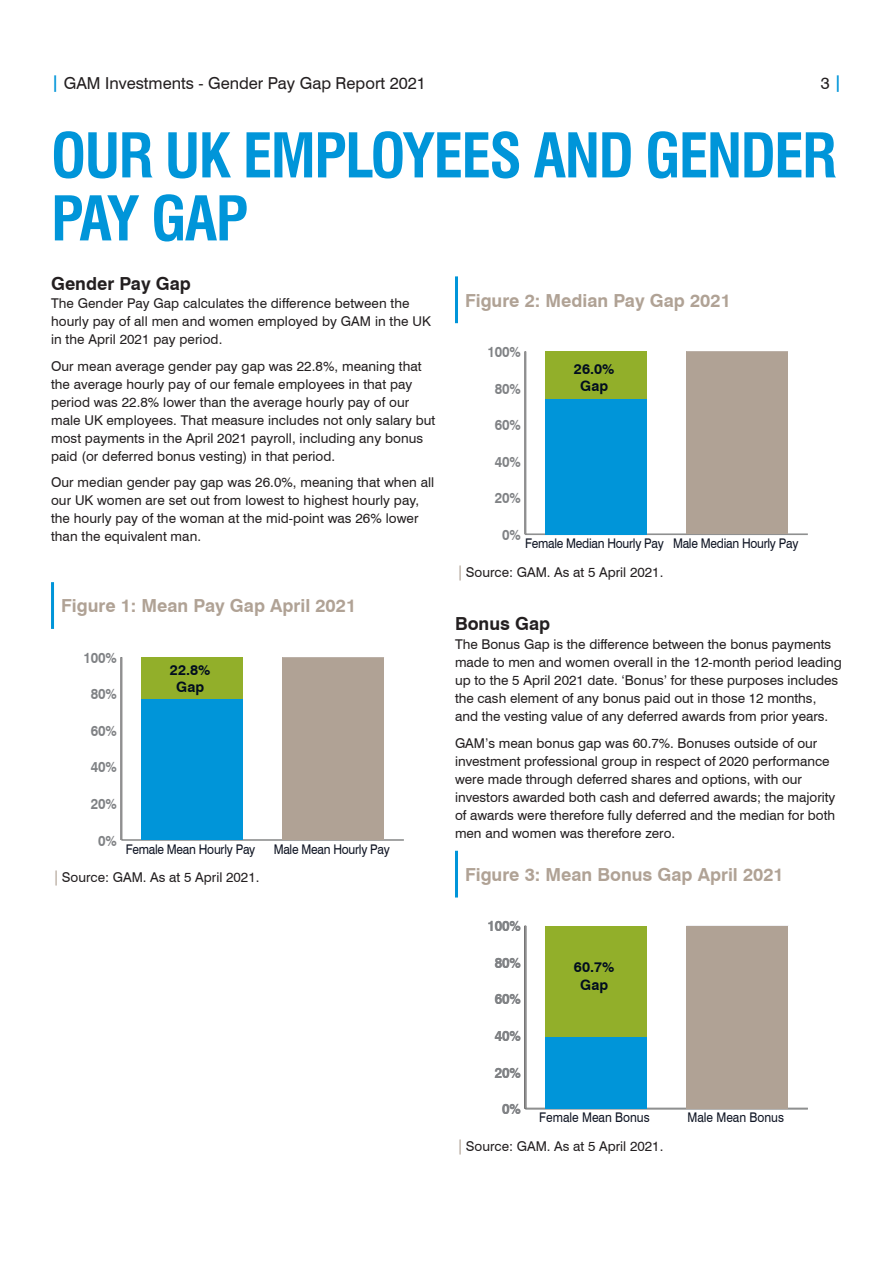
<style>
.page{position:relative;width:893px;height:1263px;background:#fff}
.page>*{position:absolute;margin:0;border:0;box-sizing:border-box;transform-origin:0 0}
.t1{font:700 condensed 60px/63px "Swiss 721 BT";letter-spacing:-.03em;color:#0095d9}
.t2{font:700 18px "Swiss 721 BT";color:#b0a295}
.SUBTITLE{font:700 18px "Swiss 721 BT";color:#231f20}
.BULLET_POINTS{font:700 18px "Swiss 721 BT";color:#231f20}
.t3{font:16.5px "Swiss 721 BT";color:#231f20}
.t4{font:700 14.7px "Swiss 721 BT";letter-spacing:-.01em;color:#808285;scale:.9 1}
.t5{font:700 14.25px/17.1px "Swiss 721 BT";color:#010d1f;text-align:center}
.BODY_text{font:13.5px/18px "Swiss 721 BT";letter-spacing:.005em;color:#231f20}
.BULLET_POINTS-2{font:13.5px/18px "Swiss 721 BT";color:#231f20}
.t6{font:13.35px "Swiss 721 BT";letter-spacing:-.02em;color:#0f1524;scale:.9 1}
.t7{font:13.35px "Swiss 721 BT";color:#0f1524;scale:.9 1}
.s1{font-weight:700;color:#0095d9}
.s2{font-size:15px;color:#b0a295}
</style>
<div class="page">
<hr style="left:51px;top:582px;width:3px;height:47px;background:#0095d9">
<hr style="left:121px;top:839px;width:283px;height:2px;background:#8f9090">
<hr style="left:121px;top:657px;width:1px;height:183px;background:#8f9090">
<div style="left:141px;top:699px;width:102px;height:141px;background:#0095d9"></div>
<div style="left:282px;top:657px;width:102px;height:183px;background:#b0a295"></div>
<div style="left:141px;top:657px;width:102px;height:42px;background:#92af2a"></div>
<hr style="left:455px;top:276px;width:3px;height:47px;background:#0095d9">
<hr style="left:525px;top:533px;width:283px;height:2px;background:#8f9090">
<hr style="left:524px;top:351px;width:2px;height:183px;background:#8f9090">
<div style="left:545px;top:399px;width:102px;height:135px;background:#0095d9"></div>
<div style="left:686px;top:351px;width:102px;height:183px;background:#b0a295"></div>
<div style="left:545px;top:351px;width:102px;height:48px;background:#92af2a"></div>
<hr style="left:455px;top:851px;width:3px;height:46px;background:#0095d9">
<hr style="left:525px;top:1108px;width:283px;height:1px;background:#8f9090">
<hr style="left:524px;top:926px;width:2px;height:182px;background:#8f9090">
<div style="left:545px;top:1037px;width:102px;height:71px;background:#0095d9"></div>
<div style="left:686px;top:926px;width:102px;height:182px;background:#b0a295"></div>
<div style="left:545px;top:926px;width:102px;height:111px;background:#92af2a"></div>
<p class="t3" style="left:51px;top:73px;width:376px"><span class="s1">|</span> GAM Investments - Gender Pay Gap Report 2021</p>
<p class="t3" style="left:821px;top:73px;width:23px">3 <span class="s1">|</span></p>
<p class="t1" style="left:51px;top:124px;width:787px">OUR UK EMPLOYEES AND GENDER<br>PAY GAP</p>
<p class="SUBTITLE" style="left:51px;top:273px;width:141px">Gender Pay Gap</p>
<p class="BODY_text" style="left:51px;top:294px;width:381px">The Gender Pay Gap calculates the difference between the hourly pay of all men and women employed by GAM in the UK in the April 2021 pay period.</p>
<p class="BODY_text" style="left:51px;top:357px;width:386px">Our mean average gender pay gap was 22.8%, meaning that the average hourly pay of our female employees in that pay period was 22.8% lower than the average hourly pay of our male UK employees. That measure includes not only salary but most payments in the April 2021 payroll, including any bonus paid (or deferred bonus vesting) in that period.</p>
<p class="BODY_text" style="left:51px;top:473px;width:385px">Our median gender pay gap was 26.0%, meaning that when all our UK women are set out from lowest to highest hourly pay, the hourly pay of the woman at the mid-point was 26% lower than the equivalent man.</p>
<p class="t2" style="left:465px;top:289px;width:267px">Figure 2: Median Pay Gap 2021</p>
<p class="t4" style="left:487px;top:343px;width:39px">100%</p>
<p class="t5" style="left:574px;top:360px;width:42px">26.0%<br>Gap</p>
<p class="t4" style="left:495px;top:379px;width:31px">80%</p>
<p class="t4" style="left:495px;top:416px;width:31px">60%</p>
<p class="t4" style="left:495px;top:452px;width:31px">40%</p>
<p class="t4" style="left:495px;top:489px;width:31px">20%</p>
<p class="t4" style="left:502px;top:526px;width:22px">0%</p>
<p class="t6" style="left:525px;top:535px;width:305px">Female Median Hourly Pay Male Median Hourly Pay</p>
<p class="t2" style="left:61px;top:595px;width:297px">Figure 1: Mean Pay Gap April 2021</p>
<p class="t4" style="left:83px;top:649px;width:39px">100%</p>
<p class="t4" style="left:91px;top:685px;width:31px">80%</p>
<p class="t4" style="left:91px;top:722px;width:31px">60%</p>
<p class="t4" style="left:91px;top:758px;width:31px">40%</p>
<p class="t4" style="left:91px;top:795px;width:31px">20%</p>
<p class="t5" style="left:170px;top:661px;width:42px">22.8%<br>Gap</p>
<p class="t4" style="left:98px;top:831px;width:22px">0%</p>
<p class="t6" style="left:126px;top:841px;width:146px">Female Mean Hourly Pay</p>
<p class="t6" style="left:274px;top:841px;width:131px">Male Mean Hourly Pay</p>
<p class="BODY_text" style="left:53px;top:868px;width:208px"><span class="s2">|</span>Source: GAM. As at 5 April 2021.</p>
<p class="BULLET_POINTS-2" style="left:456px;top:563px;width:208px"><span class="s2">|</span>Source: GAM. As at 5 April 2021.</p>
<p class="BULLET_POINTS" style="left:455px;top:612px;width:97px">Bonus Gap</p>
<p class="BULLET_POINTS-2" style="left:455px;top:635px;width:388px">The Bonus Gap is the difference between the bonus payments made to men and women overall in the 12-month period leading up to the 5 April 2021 date. ‘Bonus’ for these purposes includes the cash element of any bonus paid out in those 12 months, and the vesting value of any deferred awards from prior years.</p>
<p class="BULLET_POINTS-2" style="left:455px;top:734px;width:382px">GAM’s mean bonus gap was 60.7%. Bonuses outside of our investment professional group in respect of 2020 performance were made through deferred shares and options, with our investors awarded both cash and deferred awards; the majority of awards were therefore fully deferred and the median for both men and women was therefore zero.</p>
<p class="t2" style="left:465px;top:864px;width:320px">Figure 3: Mean Bonus Gap April 2021</p>
<p class="t4" style="left:487px;top:917px;width:39px">100%</p>
<p class="t4" style="left:495px;top:954px;width:31px">80%</p>
<p class="t4" style="left:495px;top:990px;width:31px">60%</p>
<p class="t4" style="left:495px;top:1027px;width:31px">40%</p>
<p class="t4" style="left:495px;top:1063px;width:31px">20%</p>
<p class="t4" style="left:502px;top:1100px;width:22px">0%</p>
<p class="t5" style="left:574px;top:959px;width:42px">60.7%<br>Gap</p>
<p class="t7" style="left:539px;top:1109px;width:124px">Female Mean Bonus</p>
<p class="t7" style="left:687px;top:1109px;width:109px">Male Mean Bonus</p>
<p class="BODY_text" style="left:456px;top:1137px;width:208px"><span class="s2">|</span>Source: GAM. As at 5 April 2021.</p>
</div>
